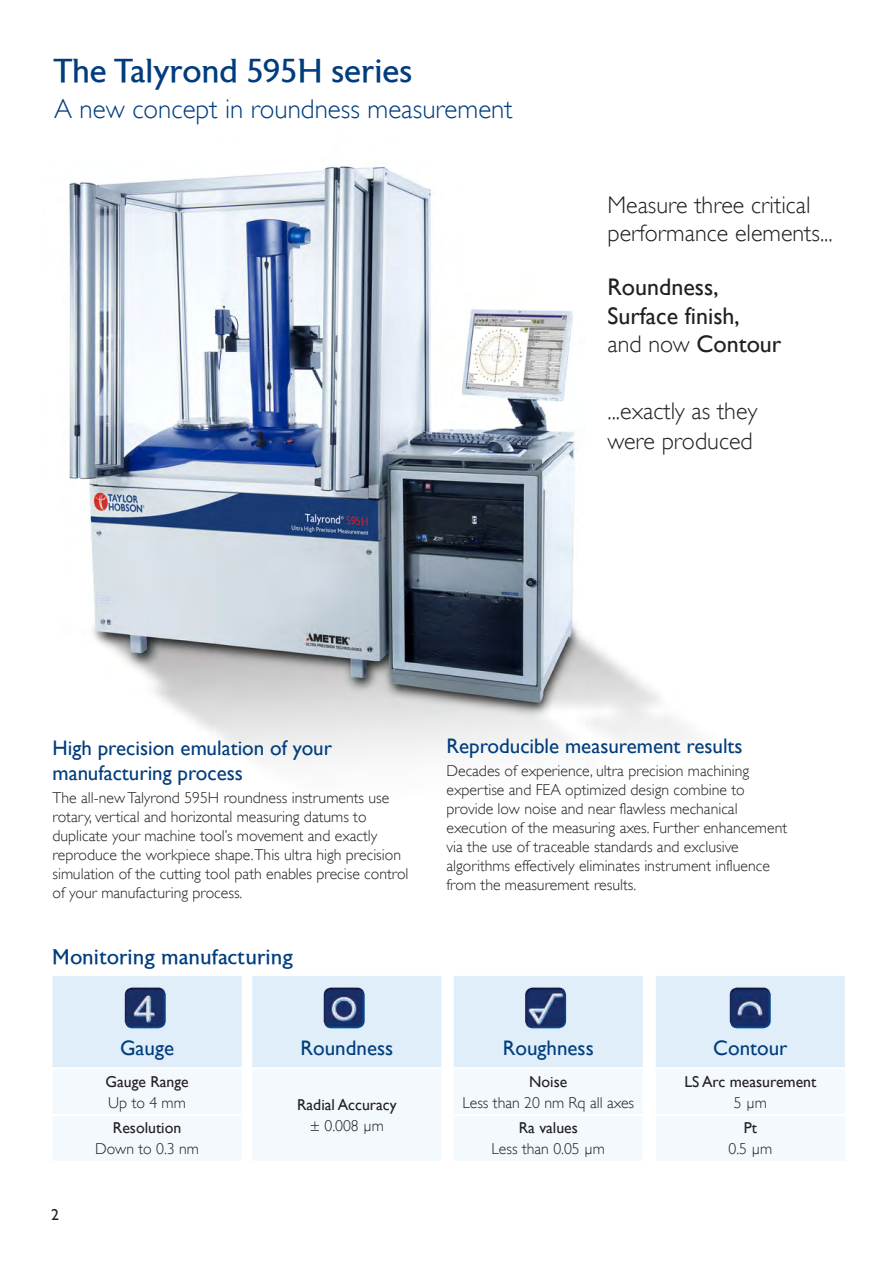
<style>
.page{position:relative;width:893px;height:1263px;background:#fff}
.page>*{position:absolute;margin:0;border:0;box-sizing:border-box;transform-origin:0 0}
.L1_-_Header{font:33px "Astoria Roman";color:#013d7d}
.L2_-_Subhead{font:300 27px "Gill Alt One";color:#013d7d}
.Statement{font:300 24px/28.5px "Gill Alt One";color:#231f20}
.L2_-_Subhead-2{font:24px/28.5px "Gill Alt One";color:#231f20}
.L2_-_Subhead-3{font:300 24px/30px "Gill Alt One";color:#231f20}
.L3_-_Sub_subhead{font:21px/25.2px "Gill Alt One";color:#013d7d}
.t1{font:21px "Astoria Roman";color:#013d7d}
.Body{font:300 15.75px/18.9px "Gill Alt One";color:#231f20}
.Body-2{font:15.75px "Gill Alt One";color:#231f20}
.t2{font:300 13.5px "Gill Alt One";color:#231f20}
.s1{font-weight:300}
</style>
<div class="page">
<img style="left:69px;top:166px;width:619px;height:595px">
<div style="left:51px;top:975px;width:192px;height:93px;background:#dfeef9"></div>
<div style="left:53px;top:1070px;width:188px;height:90px;background:#f3f9fd"></div>
<hr style="left:50px;top:974px;width:194px;height:2px;background:#fff">
<hr style="left:50px;top:976px;width:3px;height:91px;background:#fff">
<hr style="left:242px;top:976px;width:2px;height:91px;background:#fff">
<hr style="left:50px;top:1067px;width:194px;height:2px;background:#fff">
<hr style="left:50px;top:1114px;width:194px;height:2px;background:#fff">
<div style="left:251px;top:975px;width:192px;height:93px;background:#dfeef9"></div>
<div style="left:251px;top:1068px;width:192px;height:94px;background:#f3f9fd"></div>
<hr style="left:250px;top:974px;width:194px;height:2px;background:#fff">
<hr style="left:250px;top:976px;width:2px;height:91px;background:#fff">
<hr style="left:441px;top:976px;width:3px;height:91px;background:#fff">
<hr style="left:250px;top:1067px;width:194px;height:2px;background:#fff">
<hr style="left:250px;top:1069px;width:2px;height:92px;background:#fff">
<hr style="left:441px;top:1069px;width:3px;height:92px;background:#fff">
<hr style="left:250px;top:1161px;width:194px;height:2px;background:#fff">
<div style="left:453px;top:975px;width:191px;height:93px;background:#dfeef9"></div>
<div style="left:454px;top:1070px;width:189px;height:90px;background:#f3f9fd"></div>
<hr style="left:451px;top:974px;width:194px;height:2px;background:#fff">
<hr style="left:451px;top:976px;width:3px;height:91px;background:#fff">
<hr style="left:643px;top:976px;width:2px;height:91px;background:#fff">
<hr style="left:451px;top:1067px;width:194px;height:2px;background:#fff">
<hr style="left:451px;top:1114px;width:194px;height:2px;background:#fff">
<div style="left:655px;top:975px;width:191px;height:93px;background:#dfeef9"></div>
<div style="left:656px;top:1070px;width:189px;height:90px;background:#f3f9fd"></div>
<hr style="left:654px;top:974px;width:193px;height:2px;background:#fff">
<hr style="left:654px;top:976px;width:2px;height:91px;background:#fff">
<hr style="left:845px;top:976px;width:2px;height:91px;background:#fff">
<hr style="left:654px;top:1067px;width:193px;height:2px;background:#fff">
<hr style="left:654px;top:1114px;width:193px;height:2px;background:#fff">
<img style="left:125px;top:987px;width:41px;height:41px">
<img style="left:324px;top:987px;width:41px;height:41px">
<img style="left:525px;top:987px;width:41px;height:41px">
<img style="left:730px;top:987px;width:41px;height:41px">
<p class="L1_-_Header" style="left:54px;top:53px;width:360px">The Talyrond 595H series</p>
<p class="L2_-_Subhead" style="left:54px;top:93px;width:460px">A new concept in roundness measurement</p>
<p class="Statement" style="left:607px;top:190px;width:227px">Measure three critical performance elements...</p>
<p class="L2_-_Subhead-2" style="left:607px;top:273px;width:175px">Roundness,<br>Surface finish,<br><span class="s1">and now</span> Contour</p>
<p class="L2_-_Subhead-3" style="left:607px;top:396px;width:152px">...exactly as they were produced</p>
<p class="L3_-_Sub_subhead" style="left:53px;top:735px;width:281px">High precision emulation of your manufacturing process</p>
<p class="Body" style="left:53px;top:788px;width:358px">The all-new Talyrond 595H roundness instruments use rotary, vertical and horizontal measuring datums to duplicate your machine tool’s movement and exactly reproduce the workpiece shape.This ultra high precision simulation of the cutting tool path enables precise control of your manufacturing process.</p>
<p class="t1" style="left:52px;top:945px;width:243px">Monitoring manufacturing</p>
<p class="Body-2" style="left:51px;top:1205px;width:9px">2</p>
<p class="L3_-_Sub_subhead" style="left:120px;top:1035px;width:56px">Gauge</p>
<p class="Body-2" style="left:105px;top:1072px;width:85px">Gauge Range</p>
<p class="Body" style="left:108px;top:1093px;width:79px">Up to 4 mm</p>
<p class="Body-2" style="left:113px;top:1119px;width:70px">Resolution</p>
<p class="Body" style="left:95px;top:1139px;width:105px">Down to 0.3 nm</p>
<p class="L3_-_Sub_subhead" style="left:301px;top:1035px;width:94px">Roundness</p>
<p class="Body-2" style="left:297px;top:1095px;width:101px">Radial Accuracy</p>
<p class="Body" style="left:310px;top:1116px;width:76px">± 0.008 μm</p>
<p class="L3_-_Sub_subhead" style="left:446px;top:733px;width:298px">Reproducible measurement results</p>
<p class="Body" style="left:446px;top:761px;width:342px">Decades of experience, ultra precision machining expertise and FEA optimized design combine to provide low noise and near flawless mechanical execution of the measuring axes. Further enhancement via the use of traceable standards and exclusive algorithms effectively eliminates instrument influence from the measurement results.</p>
<p class="L3_-_Sub_subhead" style="left:713px;top:1035px;width:76px">Contour</p>
<p class="Body-2" style="left:684px;top:1072px;width:133px">LS Arc measurement</p>
<p class="Body" style="left:734px;top:1093px;width:35px">5 µm</p>
<p class="Body-2" style="left:744px;top:1119px;width:15px">Pt</p>
<p class="Body" style="left:728px;top:1140px;width:45px">0.5 µ m</p>
<p class="L3_-_Sub_subhead" style="left:503px;top:1035px;width:92px">Roughness</p>
<p class="Body-2" style="left:529px;top:1072px;width:40px">Noise</p>
<p class="Body" style="left:462px;top:1093px;width:173px">Less than 20 nm Rq all axes</p>
<p class="Body-2" style="left:519px;top:1119px;width:61px">Ra values</p>
<p class="Body" style="left:492px;top:1140px;width:115px">Less than 0.05 µ m</p>
<p class="t2" style="left:525px;top:1143px;width:35px">Milling</p>
<p class="t2" style="left:725px;top:1143px;width:40px">Honing</p>
</div>
